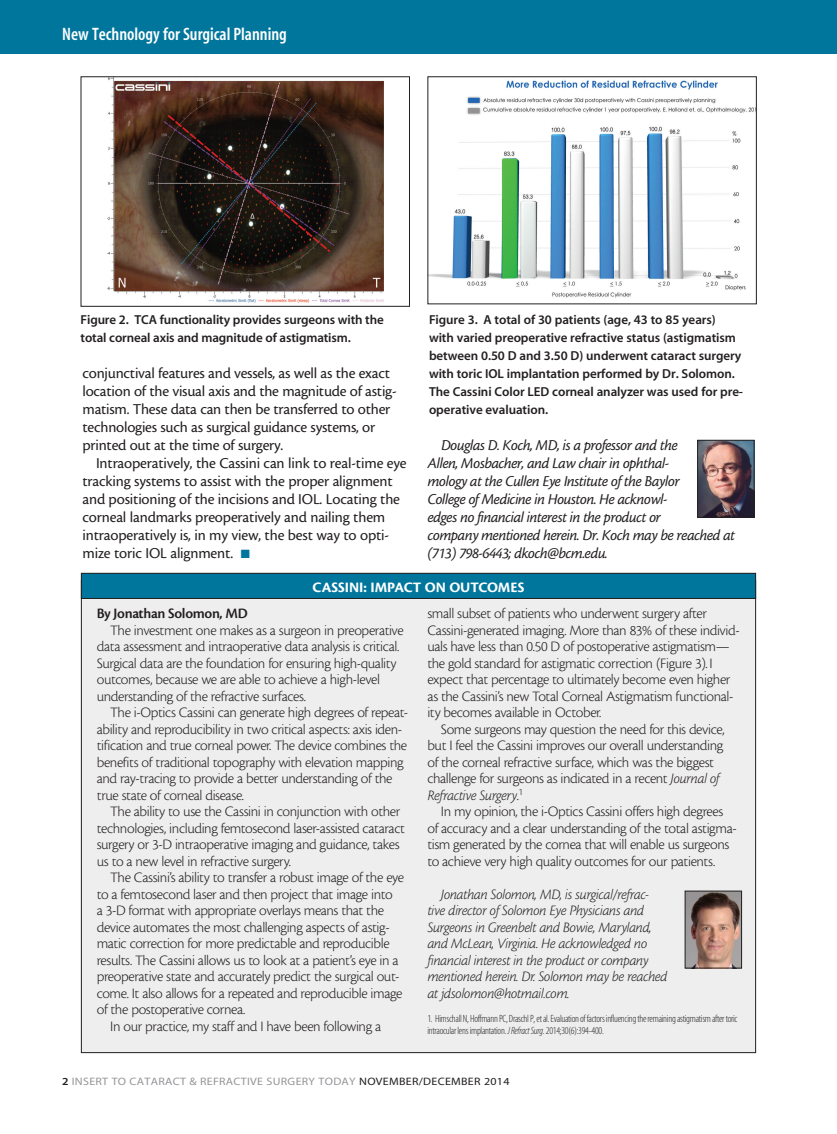
<style>
.page{position:relative;width:837px;height:1134px;background:#fff}
.page>*{position:absolute;margin:0;border:0;box-sizing:border-box;transform-origin:0 0}
.Supp_Headline{font:18px "Myriad MM 565 300";color:#fff}
.crst_dept_body{font:15.75px/18px "Cronos MM 408 10";letter-spacing:-.01em;color:#231f20}
.crst_dept_body-2{font:15.75px/18px "Cronos MM It 408 10";letter-spacing:-.03em;color:#231f20}
.sidebar_body{font:15px/16.5px "Cronos MM 250 10";letter-spacing:-.025em;color:#231f20}
.sidebar_body-2{font:15px/16.5px "Cronos MM It 250 10";letter-spacing:-.025em;color:#231f20}
.sidebar_head{font:15px "Cronos MM 700 10";color:#fff}
.sidebar_body-3{font:15px "Cronos MM 574 10";letter-spacing:-.025em;color:#231f20}
.crst_dept_caption{font:13.05px/18px "Myriad MM 565 600";letter-spacing:-.005em;color:#231f20}
.t1{font:10.8px "Myriad MM 400 600";letter-spacing:.025em;color:#939598;scale:1.11 1}
.FOOTNOTES{font:10.5px/12px "Myriad MM 215 300";letter-spacing:-.025em;color:#231f20}
.s1{color:#00769d}
.s2{font-family:"Cronos MM It 250 10"}
.s3{font-family:"Myriad MM It 215 300"}
.s4{font-family:"Myriad MM 565 600";color:#231f20}
.s5{color:#231f20}
</style>
<div class="page">
<div style="left:0;top:0;width:837px;height:54px;background:#00769d"></div>
<div style="left:81px;top:580px;width:675px;height:473px;background:#eeeeef"></div>
<div style="left:81px;top:573px;width:675px;height:25px;background:#00769d"></div>
<div style="left:81px;top:573px;width:675px;height:26px;border:1px solid #231f20"></div>
<img style="left:687px;top:893px;width:53px;height:73px">
<div style="left:685px;top:891px;width:57px;height:77px;border:1px solid #231f20"></div>
<img style="left:107px;top:78px;width:276px;height:225px">
<div style="left:81px;top:76px;width:329px;height:231px;border:1px solid #231f20"></div>
<img style="left:430px;top:80px;width:324px;height:218px">
<div style="left:428px;top:76px;width:329px;height:228px;border:1px solid #231f20"></div>
<img style="left:699px;top:442px;width:53px;height:74px">
<div style="left:697px;top:440px;width:57px;height:78px;border:1px solid #231f20"></div>
<p class="Supp_Headline" style="left:62px;top:25px;width:226px">New Technology for Surgical Planning</p>
<p class="crst_dept_caption" style="left:81px;top:311px;width:305px">Figure 2. TCA functionality provides surgeons with the total corneal axis and magnitude of astigmatism.</p>
<p class="crst_dept_caption" style="left:429px;top:311px;width:316px">Figure 3. A total of 30 patients (age, 43 to 85 years) with varied preoperative refractive status (astigmatism between 0.50 D and 3.50 D) underwent cataract surgery with toric IOL implantation performed by Dr. Solomon.<br>The Cassini Color LED corneal analyzer was used for pre&shy;operative evaluation.</p>
<p class="crst_dept_body" style="left:82px;top:364px;width:316px">conjunctival features and vessels, as well as the exact location of the visual axis and the magnitude of astig&shy;matism. These data can then be transferred to other technologies such as surgical guidance systems, or printed out at the time of surgery.</p>
<p class="crst_dept_body" style="left:82px;top:454px;width:326px;text-indent:14px">Intraoperatively, the Cassini can link to real-time eye tracking systems to assist with the proper alignment and positioning of the incisions and IOL. Locating the corneal landmarks preoperatively and nailing them intraoperatively is, in my view, the best way to opti&shy;mize toric IOL alignment. <span class="s1">■</span></p>
<p class="crst_dept_body-2" style="left:428px;top:436px;width:309px;text-indent:14px">Douglas D. Koch, MD, is a professor and the<br>Allen, Mosbacher, and Law chair in ophthal-<br>mology at the Cullen Eye Institute of the Baylor<br>College of Medicine in Houston. He acknowl-<br>edges no financial interest in the product or<br>company mentioned herein. Dr. Koch may be reached at (713) 798-6443; dkoch@bcm.edu.</p>
<p class="sidebar_head" style="left:313px;top:579px;width:213px">CASSINI: IMPACT ON OUTCOMES</p>
<p class="sidebar_body-3" style="left:97px;top:606px;width:152px">By Jonathan Solomon, MD</p>
<p class="sidebar_body" style="left:97px;top:622px;width:309px;text-indent:14px">The investment one makes as a surgeon in preoperative data assessment and intraoperative data analysis is critical.<br>Surgical data are the foundation for ensuring high-quality outcomes, because we are able to achieve a high-level understanding of the refractive surfaces.</p>
<p class="sidebar_body" style="left:97px;top:705px;width:313px;text-indent:14px">The i-Optics Cassini can generate high degrees of repeat&shy;ability and reproducibility in two critical aspects: axis iden&shy;tification and true corneal power. The device combines the benefits of traditional topography with elevation mapping and ray-tracing to provide a better understanding of the true state of corneal disease.</p>
<p class="sidebar_body" style="left:97px;top:804px;width:310px;text-indent:14px">The ability to use the Cassini in conjunction with other technologies, including femtosecond laser-assisted cataract surgery or 3-D intraoperative imaging and guidance, takes us to a new level in refractive surgery.</p>
<p class="sidebar_body" style="left:97px;top:870px;width:309px;text-indent:14px">The Cassini’s ability to transfer a robust image of the eye to a femtosecond laser and then project that image into<br>a 3-D format with appropriate overlays means that the device automates the most challenging aspects of astig&shy;matic correction for more predictable and reproducible results. The Cassini allows us to look at a patient’s eye in a preoperative state and accurately predict the surgical out&shy;come. It also allows for a repeated and reproducible image of the postoperative cornea.</p>
<p class="sidebar_body" style="left:110px;top:1018px;width:273px">In our practice, my staff and I have been following a</p>
<p class="sidebar_body" style="left:427px;top:606px;width:314px">small subset of patients who underwent surgery after Cassini-generated imaging. More than 83% of these individ&shy;uals have less than 0.50 D of postoperative astigmatism— the gold standard for astigmatic correction (Figure 3). I expect that percentage to ultimately become even higher as the Cassini’s new Total Corneal Astigmatism functional&shy;ity becomes available in October.</p>
<p class="sidebar_body" style="left:427px;top:721px;width:299px;text-indent:14px">Some surgeons may question the need for this device, but I feel the Cassini improves our overall understanding of the corneal refractive surface, which was the biggest challenge for surgeons as indicated in a recent <span class="s2">Journal of Refractive Surgery</span>.<sup>1</sup></p>
<p class="sidebar_body" style="left:427px;top:804px;width:311px;text-indent:14px">In my opinion, the i-Optics Cassini offers high degrees of accuracy and a clear understanding of the total astigma&shy;tism generated by the cornea that will enable us surgeons to achieve very high quality outcomes for our patients.</p>
<p class="sidebar_body-2" style="left:427px;top:886px;width:241px;text-indent:14px">Jonathan Solomon, MD, is surgical/refrac&shy;tive director of Solomon Eye Physicians and Surgeons in Greenbelt and Bowie, Maryland, and McLean, Virginia. He acknowledged no financial interest in the product or company mentioned herein. Dr. Solomon may be reached at jdsolomon@hotmail.com.</p>
<p class="FOOTNOTES" style="left:427px;top:1013px;width:312px">1. Hirnschall N, Hoffmann PC, Draschl P, et al. Evaluation of factors influencing the remaining astigmatism after toric intraocular lens implantation. <span class="s3">J Refract Surg.</span> 2014;30(6):394-400.</p>
<p class="t1" style="left:62px;top:1076px;width:404px"><span class="s4">2</span> INSERT TO CATARACT &amp; REFRACTIVE SURGERY TODAY <span class="s5">NOVEMBER/DECEMBER 2014</span></p>
</div>
